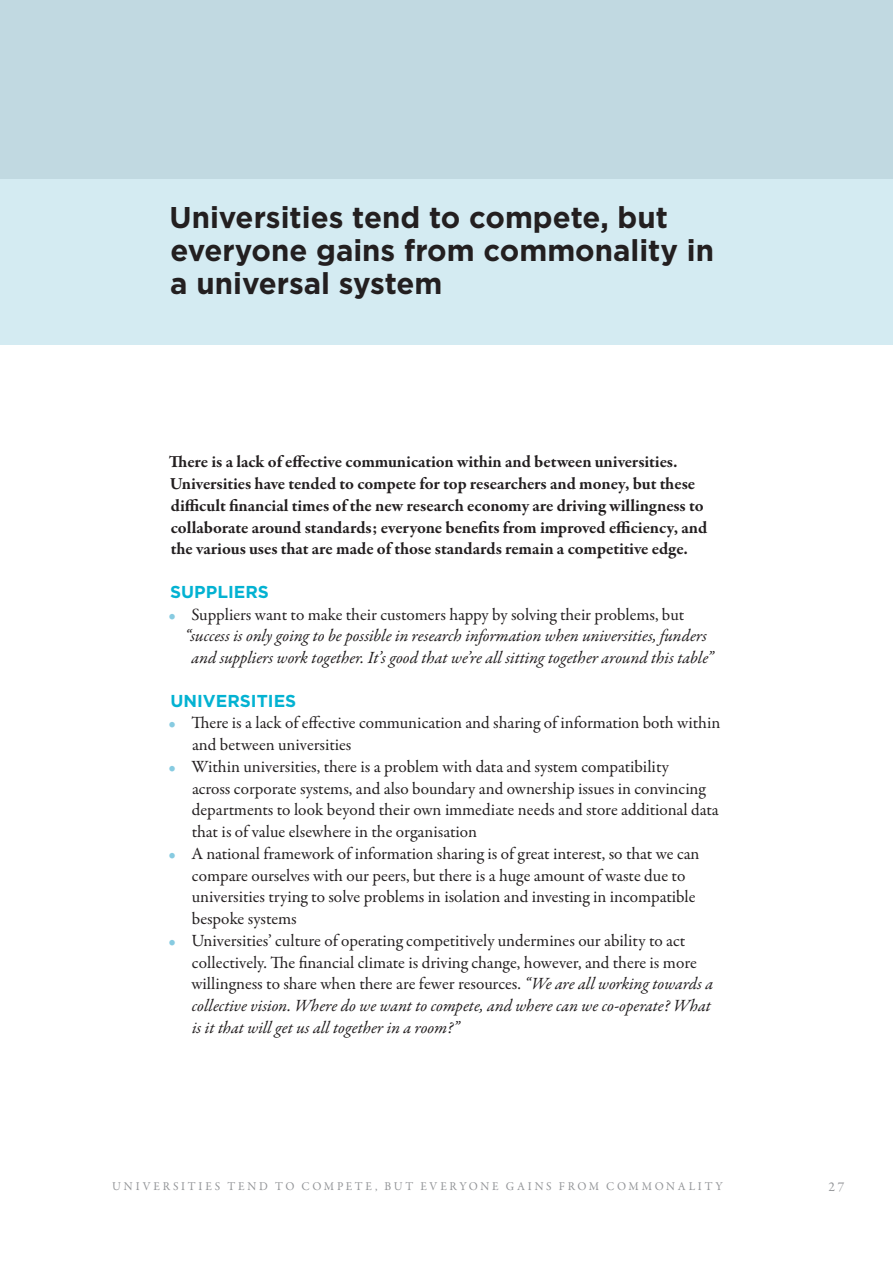
<style>
.page{position:relative;width:893px;height:1263px;background:#fff}
.page>*{position:absolute;margin:0;border:0;box-sizing:border-box;transform-origin:0 0}
.HOOFDSTUK_KOP{font:700 30px/33px "Gotham";color:#231f20}
.BULLETS{font:17.25px/21.8px "Garamond Premr Pro";letter-spacing:-.005em;color:#231f20}
.t1{font:700 17.25px/21.8px "Garamond Premr Pro";letter-spacing:-.005em;color:#231f20}
.BULLETS-2{font:italic 17.25px "Garamond Premr Pro";letter-spacing:-.005em;color:#231f20}
.UNIVERSITIES{font:700 17.25px "Gotham";color:#03b2d2}
.SUPPLIERS{font:700 17.25px "Gotham";color:#03b2d2}
.t2{font:13.65px "Garamond Premr Pro";color:#939598}
.t3{font:12px "Garamond Premr Pro";letter-spacing:.24em;color:#939598}
.s1{color:#87cbe1}
.s2{font-style:italic}
</style>
<div class="page">
<div style="left:0;top:178px;width:893px;height:166px;background:#d4ebf2"></div>
<div style="left:0;top:0;width:893px;height:178px;background:#c1d9e1"></div>
<p class="HOOFDSTUK_KOP" style="left:169px;top:201px;width:546px">Universities tend to compete, but everyone gains from commonality in a universal system</p>
<p class="t1" style="left:169px;top:451px;width:540px">There is a lack of effective communication within and between universities.<br>Universities have tended to compete for top researchers and money, but these difficult financial times of the new research economy are driving willingness to collaborate around standards; everyone benefits from improved efficiency, and the various uses that are made of those standards remain a competitive edge.</p>
<p class="SUPPLIERS" style="left:170px;top:580px;width:100px">SUPPLIERS</p>
<p class="BULLETS" style="left:168px;top:604px;width:517px"><span class="s1">•</span> Suppliers want to make their customers happy by solving their problems, but</p>
<p class="BULLETS-2" style="left:185px;top:625px;width:524px">“success is only going to be possible in research information when universities, funders</p>
<p class="BULLETS-2" style="left:192px;top:647px;width:523px">and suppliers work together. It’s good that we’re all sitting together around this table”</p>
<p class="UNIVERSITIES" style="left:170px;top:689px;width:127px">UNIVERSITIES</p>
<p class="BULLETS" style="left:192px;top:712px;width:530px;text-indent:-24px"><span class="s1">•</span> There is a lack of effective communication and sharing of information both within and between universities</p>
<p class="BULLETS" style="left:192px;top:756px;width:528px;text-indent:-23px"><span class="s1">•</span> Within universities, there is a problem with data and system compatibility<br>across corporate systems, and also boundary and ownership issues in convincing departments to look beyond their own immediate needs and store additional data that is of value elsewhere in the organisation</p>
<p class="BULLETS" style="left:192px;top:843px;width:509px;text-indent:-23px"><span class="s1">•</span> A national framework of information sharing is of great interest, so that we can compare ourselves with our peers, but there is a huge amount of waste due to universities trying to solve problems in isolation and investing in incompatible bespoke systems</p>
<p class="BULLETS" style="left:191px;top:930px;width:523px;text-indent:-23px"><span class="s1">•</span> Universities’ culture of operating competitively undermines our ability to act collectively. The financial climate is driving change, however, and there is more willingness to share when there are fewer resources. <span class="s2">“We are all working towards a collective vision. Where do we want to compete, and where can we co-operate? What is it that will get us all together in a room?”</span></p>
<p class="t3" style="left:112px;top:1179px;width:612px">UNIVERSITIES TEND TO COMPETE, BUT EVERYONE GAINS FROM COMMONALITY</p>
<p class="t2" style="left:828px;top:1178px;width:18px">27</p>
</div>
